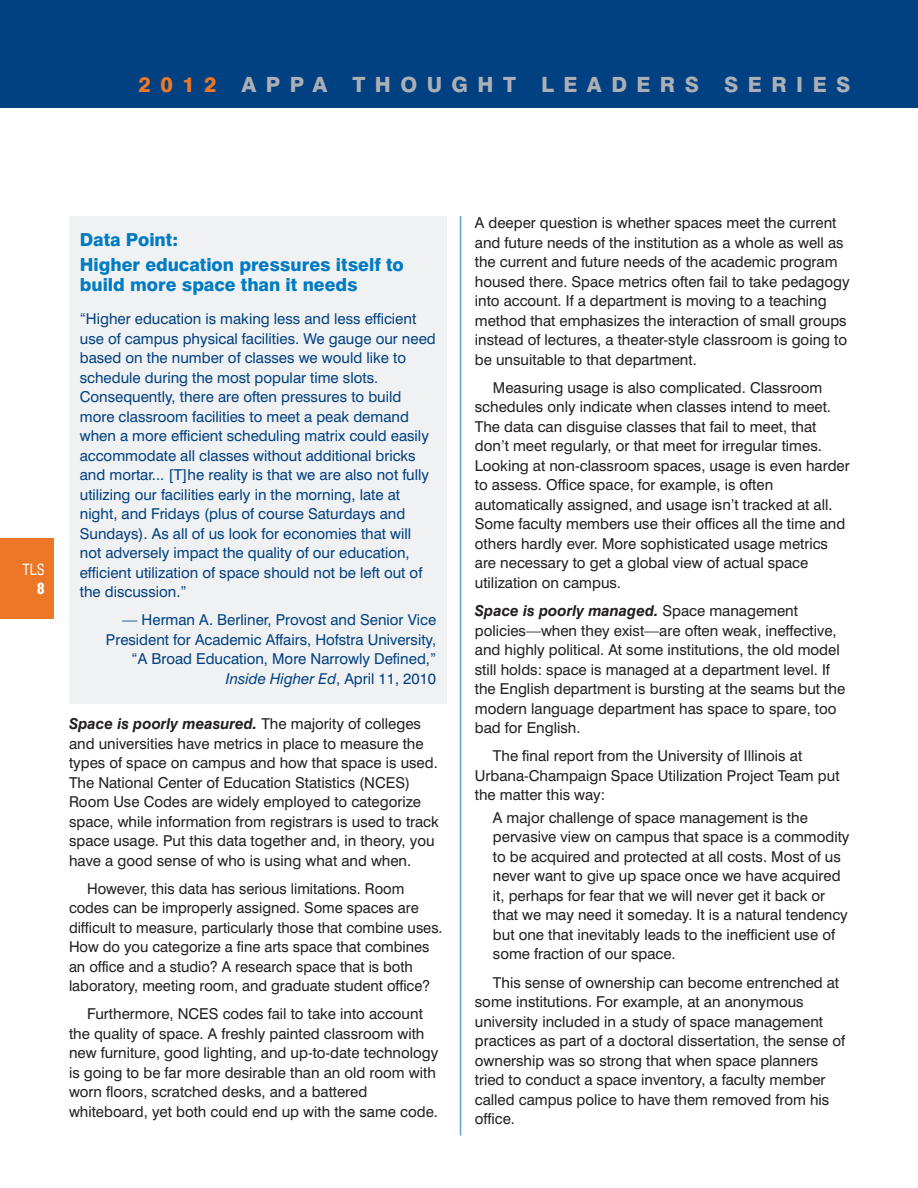
<style>
.page{position:relative;width:918px;height:1188px;background:#fff}
.page>*{position:absolute;margin:0;border:0;box-sizing:border-box;transform-origin:0 0}
.t1{font:800 21px "Swiss 721 BT";letter-spacing:.45em;color:#acb0b6}
.t2{font:800 18px/24.9px "Swiss 721 BT";color:#007bc3}
.t3{font:15px/19.5px "Swiss 721 BT";color:#231f20}
.t4{font:15px/19.5px "Swiss 721 BT";color:#014181}
.t5{font:condensed 15px "Swiss 721 BT";color:#fff}
.t6{font:900 condensed 15px "Swiss 721 BT";color:#fff}
.s1{color:#ec7827}
.s2{font-style:italic}
.s3{font-weight:700;font-style:italic}
</style>
<div class="page">
<div style="left:0;top:0;width:918px;height:108px;background:#014181"></div>
<div style="left:0;top:538px;width:54px;height:81px;background:#ec7827"></div>
<hr style="left:460px;top:216px;width:1px;height:920px;background:#61a1d7">
<div style="left:69px;top:216px;width:378px;height:487px;background:#f0f1f3"></div>
<h1 class="t1" style="left:139px;top:77px;width:713px"><span class="s1">2012</span> APPA THOUGHT LEADERS SERIES</h1>
<p class="t5" style="left:23px;top:564px;width:24px">TLS</p>
<p class="t6" style="left:37px;top:583px;width:10px">8</p>
<p class="t2" style="left:80px;top:229px;width:325px">Data Point:<br>Higher education pressures itself to</p>
<p class="t2" style="left:80px;top:274px;width:279px">build more space than it needs</p>
<p class="t4" style="left:80px;top:311px;width:358px">“Higher education is making less and less efficient use of campus physical facilities. We gauge our need based on the number of classes we would like to schedule during the most popular time slots.<br>Consequently, there are often pressures to build more classroom facilities to meet a peak demand when a more efficient scheduling matrix could easily accommodate all classes without additional bricks and mortar... [T]he reality is that we are also not fully utilizing our facilities early in the morning, late at night, and Fridays (plus of course Saturdays and Sundays). As all of us look for economies that will not adversely impact the quality of our education, efficient utilization of space should not be left out of the discussion.”</p>
<p class="t4" style="left:106px;top:612px;width:332px;text-align:right">— Herman A. Berliner, Provost and Senior Vice President for Academic Affairs, Hofstra University, “A Broad Education, More Narrowly Defined,” <span class="s2">Inside Higher Ed</span>, April 11, 2010</p>
<p class="t3" style="left:69px;top:715px;width:371px"><span class="s3">Space is poorly measured.</span> The majority of colleges and universities have metrics in place to measure the types of space on campus and how that space is used.<br>The National Center of Education Statistics (NCES)<br>Room Use Codes are widely employed to categorize space, while information from registrars is used to track space usage. Put this data together and, in theory, you have a good sense of who is using what and when.</p>
<p class="t3" style="left:69px;top:880px;width:375px;text-indent:18px">However, this data has serious limitations. Room codes can be improperly assigned. Some spaces are difficult to measure, particularly those that combine uses.<br>How do you categorize a fine arts space that combines an office and a studio? A research space that is both laboratory, meeting room, and graduate student office?</p>
<p class="t3" style="left:69px;top:1006px;width:371px;text-indent:18px">Furthermore, NCES codes fail to take into account the quality of space. A freshly painted classroom with new furniture, good lighting, and up-to-date technology is going to be far more desirable than an old room with worn floors, scratched desks, and a battered whiteboard, yet both could end up with the same code.</p>
<p class="t3" style="left:475px;top:215px;width:376px">A deeper question is whether spaces meet the current and future needs of the institution as a whole as well as the current and future needs of the academic program housed there. Space metrics often fail to take pedagogy into account. If a department is moving to a teaching method that emphasizes the interaction of small groups instead of lectures, a theater-style classroom is going to be unsuitable to that department.</p>
<p class="t3" style="left:475px;top:379px;width:376px;text-indent:18px">Measuring usage is also complicated. Classroom schedules only indicate when classes intend to meet.<br>The data can disguise classes that fail to meet, that don’t meet regularly, or that meet for irregular times.<br>Looking at non-classroom spaces, usage is even harder to assess. Office space, for example, is often automatically assigned, and usage isn’t tracked at all.<br>Some faculty members use their offices all the time and others hardly ever. More sophisticated usage metrics are necessary to get a global view of actual space utilization on campus.</p>
<p class="t3" style="left:475px;top:602px;width:372px"><span class="s3">Space is poorly managed.</span> Space management policies—when they exist—are often weak, ineffective, and highly political. At some institutions, the old model still holds: space is managed at a department level. If the English department is bursting at the seams but the modern language department has space to spare, too bad for English.</p>
<p class="t3" style="left:475px;top:748px;width:366px;text-indent:18px">The final report from the University of Illinois at<br>Urbana-Champaign Space Utilization Project Team put the matter this way:</p>
<p class="t3" style="left:493px;top:809px;width:358px">A major challenge of space management is the pervasive view on campus that space is a commodity to be acquired and protected at all costs. Most of us never want to give up space once we have acquired it, perhaps for fear that we will never get it back or that we may need it someday. It is a natural tendency but one that inevitably leads to the inefficient use of some fraction of our space.</p>
<p class="t3" style="left:475px;top:974px;width:372px;text-indent:18px">This sense of ownership can become entrenched at some institutions. For example, at an anonymous university included in a study of space management practices as part of a doctoral dissertation, the sense of ownership was so strong that when space planners tried to conduct a space inventory, a faculty member called campus police to have them removed from his office.</p>
</div>
